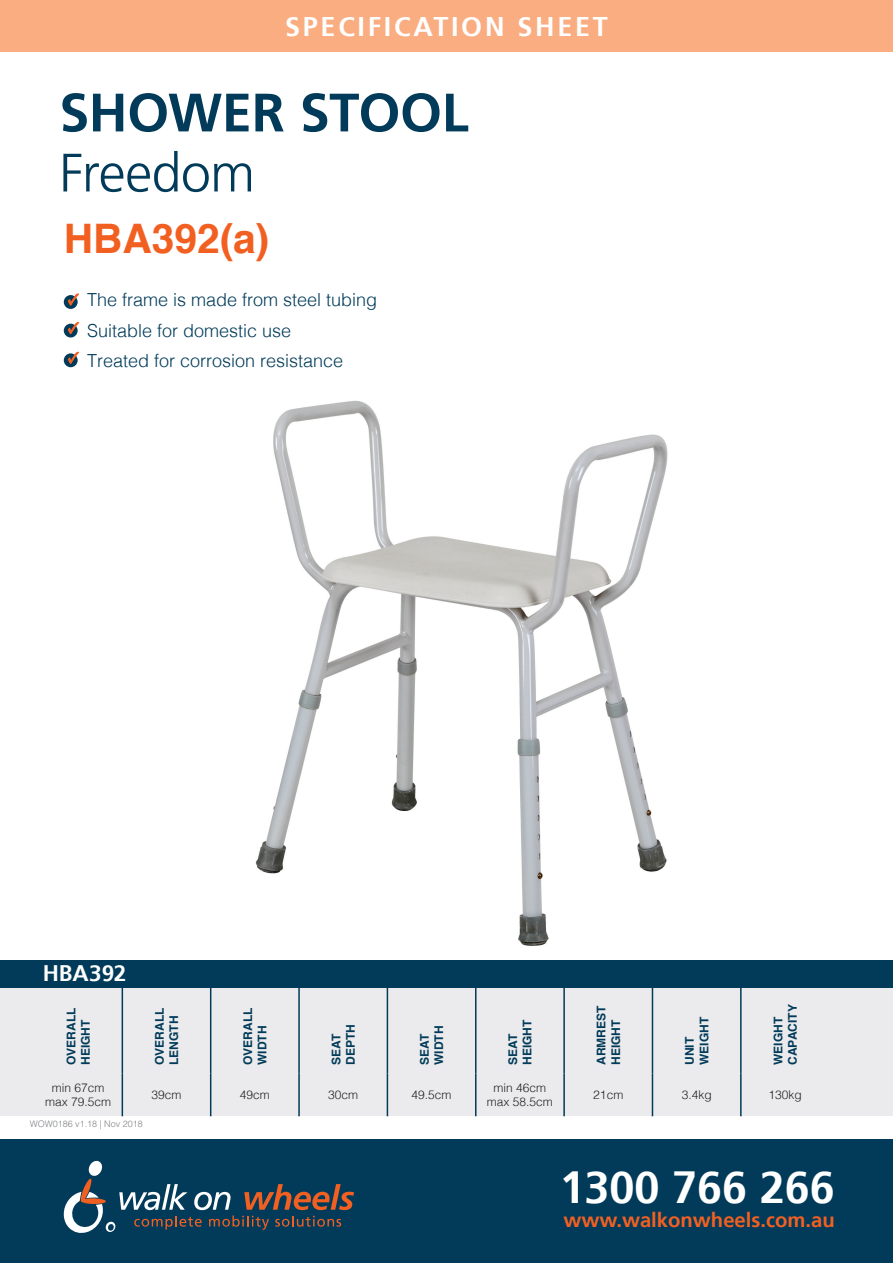
<style>
.page{position:relative;width:893px;height:1263px;background:#fff}
.page>*{position:absolute;margin:0;border:0;box-sizing:border-box;transform-origin:0 0}
.t1{font:700 54px "Frutiger LT Std";letter-spacing:-.01em;color:#023b5a}
.t2{font:300 54px "Frutiger LT Std";letter-spacing:-.015em;color:#023b5a}
.t3{font:700 45px "Frutiger LT Std";color:#fff}
.t4{font:700 40.65px "Helvetica";color:#f26021}
.t5{font:700 27px "Frutiger LT Std";letter-spacing:.1em;color:#fff}
.t6{font:700 22.5px "Frutiger LT Std";letter-spacing:-.005em;color:#fff}
.t7{font:700 20.25px "Frutiger LT Std";color:#f26021}
.t8{font:300 18px "Helvetica";color:#013b59}
.t9{font:700 12px/14.4px "Helvetica";color:#013b59}
.t10{font:300 12px/14.4px "Helvetica";color:#231f20;text-align:center}
.t11{font:300 9px "Helvetica LT Std";color:#808285}
</style>
<div class="page">
<div style="left:0;top:0;width:893px;height:51px;background:#f9ad81"></div>
<div style="left:0;top:1140px;width:893px;height:123px;background:#023b5a"></div>
<svg style="left:64px;top:1161px;width:290px;height:72px"></svg>
<div style="left:64px;top:295px;width:14px;height:14px;background:#013b59;border-radius:50%"></div>
<svg style="left:67px;top:293px;width:12px;height:14px"></svg>
<div style="left:64px;top:353px;width:14px;height:14px;background:#013b59;border-radius:50%"></div>
<svg style="left:67px;top:351px;width:12px;height:14px"></svg>
<div style="left:64px;top:324px;width:14px;height:13px;background:#013b59;border-radius:50%"></div>
<svg style="left:67px;top:321px;width:12px;height:14px"></svg>
<div style="left:0;top:986px;width:893px;height:130px;background:#ebebed"></div>
<hr style="left:122px;top:982px;width:1px;height:91px;background:#013b59">
<hr style="left:210px;top:982px;width:1px;height:91px;background:#013b59">
<hr style="left:298px;top:982px;width:2px;height:91px;background:#013b59">
<hr style="left:387px;top:982px;width:1px;height:91px;background:#013b59">
<hr style="left:475px;top:982px;width:1px;height:91px;background:#013b59">
<hr style="left:563px;top:982px;width:2px;height:91px;background:#013b59">
<hr style="left:652px;top:982px;width:1px;height:91px;background:#013b59">
<hr style="left:740px;top:982px;width:2px;height:91px;background:#013b59">
<hr style="left:122px;top:1073px;width:1px;height:43px;background:#013b59">
<hr style="left:210px;top:1073px;width:1px;height:43px;background:#013b59">
<hr style="left:298px;top:1073px;width:2px;height:43px;background:#013b59">
<hr style="left:387px;top:1073px;width:1px;height:43px;background:#013b59">
<hr style="left:475px;top:1073px;width:1px;height:43px;background:#013b59">
<hr style="left:563px;top:1073px;width:2px;height:43px;background:#013b59">
<hr style="left:652px;top:1073px;width:1px;height:43px;background:#013b59">
<hr style="left:740px;top:1073px;width:2px;height:43px;background:#013b59">
<div style="left:0;top:960px;width:893px;height:27px;background:#013b59"></div>
<img style="left:255px;top:400px;width:413px;height:546px">
<p class="t5" style="left:285px;top:11px;width:324px">SPECIFICATION SHEET</p>
<p class="t1" style="left:59px;top:81px;width:411px">SHOWER STOOL</p>
<p class="t2" style="left:59px;top:142px;width:197px">Freedom</p>
<p class="t4" style="left:64px;top:206px;width:207px">HBA392(a)</p>
<p class="t8" style="left:87px;top:285px;width:292px">The frame is made from steel tubing</p>
<p class="t8" style="left:87px;top:315px;width:206px">Suitable for domestic use</p>
<p class="t8" style="left:87px;top:345px;width:258px">Treated for corrosion resistance</p>
<p class="t6" style="left:43px;top:960px;width:85px">HBA392</p>
<p class="t9" style="left:64px;top:1065px;width:59px;rotate:-90deg">OVERALL<br>HEIGHT</p>
<p class="t9" style="left:153px;top:1065px;width:59px;rotate:-90deg">OVERALL<br>LENGTH</p>
<p class="t9" style="left:241px;top:1065px;width:59px;rotate:-90deg">OVERALL<br>WIDTH</p>
<p class="t9" style="left:329px;top:1065px;width:42px;rotate:-90deg">SEAT<br>DEPTH</p>
<p class="t9" style="left:418px;top:1065px;width:41px;rotate:-90deg">SEAT<br>WIDTH</p>
<p class="t9" style="left:506px;top:1065px;width:47px;rotate:-90deg">SEAT<br>HEIGHT</p>
<p class="t9" style="left:594px;top:1065px;width:61px;rotate:-90deg">ARMREST<br>HEIGHT</p>
<p class="t9" style="left:683px;top:1065px;width:49px;rotate:-90deg">UNIT<br>WEIGHT</p>
<p class="t9" style="left:771px;top:1065px;width:62px;rotate:-90deg">WEIGHT<br>CAPACITY</p>
<p class="t10" style="left:45px;top:1080px;width:68px">min 67cm max 79.5cm</p>
<p class="t10" style="left:151px;top:1087px;width:32px">39cm</p>
<p class="t10" style="left:240px;top:1087px;width:32px">49cm</p>
<p class="t10" style="left:328px;top:1087px;width:32px">30cm</p>
<p class="t10" style="left:412px;top:1087px;width:42px">49.5cm</p>
<p class="t10" style="left:487px;top:1080px;width:68px">min 46cm max 58.5cm</p>
<p class="t10" style="left:593px;top:1087px;width:32px">21cm</p>
<p class="t10" style="left:682px;top:1087px;width:32px">3.4kg</p>
<p class="t10" style="left:768px;top:1087px;width:35px">130kg</p>
<p class="t11" style="left:30px;top:1118px;width:115px">WOW0186 v1.18 | Nov 2018</p>
<p class="t3" style="left:560px;top:1161px;width:276px">1300 766 266</p>
<p class="t7" style="left:563px;top:1208px;width:273px">www.walkonwheels.com.au</p>
</div>
